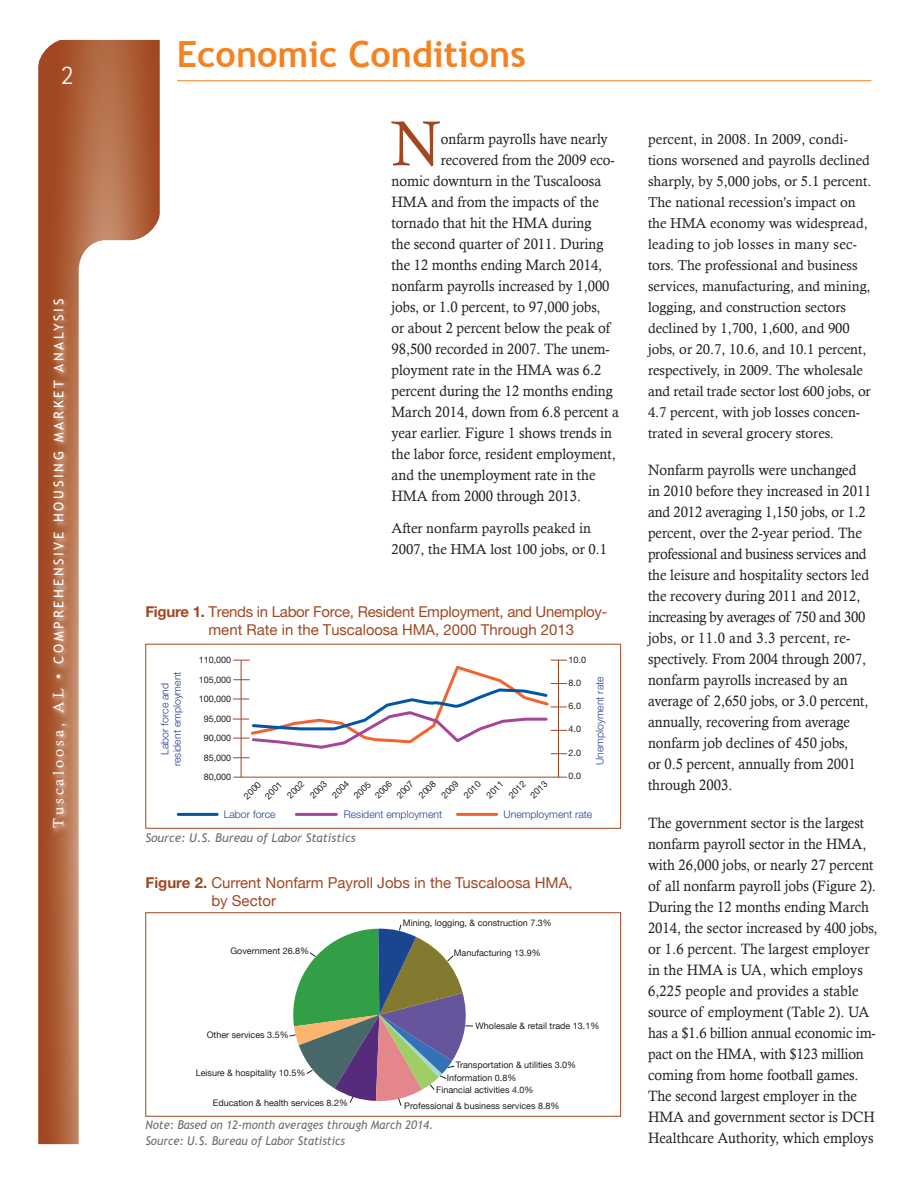
<style>
.page{position:relative;width:918px;height:1188px;background:#fff}
.page>*{position:absolute;margin:0;border:0;box-sizing:border-box;transform-origin:0 0}
.t1{font:63.75px "Calisto";color:#a14722;scale:.95 1}
.t2{font:700 36px "Trebuchet MS";color:#f58220}
.t3{font:300 27px "Rotis Sans Serif";color:#fff}
.t4{font:15px/21px "Calisto";color:#231f20;scale:.95 1}
.t5{font:15px/18px "Helvetica Neue";letter-spacing:-.02em;color:#a14722}
.t6{font:15px/18px "Helvetica Neue";color:#a14722}
.t7{font:14.25px/21px "Calisto";color:#231f20}
.t8{font:13.5px "Trebuchet MS";letter-spacing:.2em;color:#fff}
.t9{font:italic 12px/15.6px "Trebuchet MS";color:#6c6d70;scale:.95 1}
.t10{font:italic 12px "Trebuchet MS";color:#6c6d70}
.t11{font:300 10.5px/12.6px "Helvetica Neue";color:#253f8e;text-align:center}
.t12{font:9px "Helvetica Neue";color:#231f20}
.t13{font:9px/19.5px "Helvetica Neue";color:#231f20;text-align:center}
.s1{font-family:"Calisto";font-size:15px}
.s2{font-weight:700}
.s3{font-style:inherit}
</style>
<div class="page">
<svg style="left:38px;top:40px;width:122px;height:1104px;background:#af633f"></svg>
<svg style="left:79px;top:240px;width:106px;height:904px"></svg>
<svg style="left:38px;top:39px;width:30px;height:30px"></svg>
<svg style="left:130px;top:210px;width:36px;height:36px"></svg>
<img style="left:46px;top:290px;width:31px;height:548px">
<hr style="left:177px;top:80px;width:694px;height:1px;background:#f58220">
<div style="left:145px;top:644px;width:476px;height:185px;border:1px solid #a14722"></div>
<hr style="left:296px;top:813px;width:40px;height:3px;background:#a54499">
<hr style="left:178px;top:813px;width:39px;height:3px;background:#0155a5">
<hr style="left:457px;top:813px;width:40px;height:3px;background:#f2642f">
<hr style="left:234px;top:777px;width:333px;height:1px;background:#a14722">
<hr style="left:241px;top:660px;width:1px;height:117px;background:#a14722">
<hr style="left:558px;top:660px;width:1px;height:117px;background:#a14722">
<svg style="left:233px;top:660px;width:334px;height:98px"></svg>
<div style="left:145px;top:912px;width:476px;height:205px;border:1px solid #a14722"></div>
<svg style="left:289px;top:924px;width:184px;height:182px"></svg>
<h3 class="t3" style="left:61px;top:60px;width:14px">2</h3>
<p class="t8" style="left:51px;top:828px;width:531px;rotate:-90deg"><span class="s1">Tuscaloosa, AL •</span> COMPREHENSIVE HOUSING MARKET ANALYSIS</p>
<p class="t2" style="left:177px;top:32px;width:351px">Economic Conditions</p>
<p class="t1" style="left:392px;top:107px;width:53px">N</p>
<p class="t4" style="left:441px;top:128px;width:185px">onfarm payrolls have nearly recovered from the 2009 eco-</p>
<p class="t4" style="left:391px;top:191px;width:241px">HMA and from the impacts of the tornado that hit the HMA during<br>the second quarter of 2011. During the 12 months ending March 2014, nonfarm payrolls increased by 1,000 jobs, or 1.0 percent, to 97,000 jobs,<br>or about 2 percent below the peak of 98,500 recorded in 2007. The unem&shy;ployment rate in the HMA was 6.2 percent during the 12 months ending March 2014, down from 6.8 percent a year earlier. Figure 1 shows trends in the labor force, resident employment, and the unemployment rate in the HMA from 2000 through 2013.</p>
<p class="t7" style="left:392px;top:517px;width:217px">After nonfarm payrolls peaked in<br>2007, the HMA lost 100 jobs, or 0.1</p>
<p class="t4" style="left:391px;top:170px;width:222px">nomic downturn in the Tuscaloosa</p>
<p class="t5" style="left:209px;top:602px;width:400px;text-indent:-63px"><span class="s2">Figure 1.</span> Trends in Labor Force, Resident Employment, and Unemploy&shy;ment Rate in the <span class="s3">Tuscaloosa HMA,</span> 2000 Through 2013</p>
<p class="t13" style="left:199px;top:650px;width:34px">110,000<br>105,000<br>100,000<br>95,000<br>90,000<br>85,000<br>80,000</p>
<p class="t13" style="left:568px;top:649px;width:19px">10.0</p>
<p class="t11" style="left:158px;top:766px;width:96px;rotate:-90deg">Labor force and resident employment</p>
<p class="t11" style="left:593px;top:765px;width:90px;rotate:-90deg">Unemployment rate</p>
<p class="t13" style="left:568px;top:673px;width:14px">8.0</p>
<p class="t13" style="left:568px;top:696px;width:14px">6.0</p>
<p class="t13" style="left:568px;top:719px;width:14px">4.0</p>
<p class="t13" style="left:568px;top:742px;width:14px">2.0</p>
<p class="t13" style="left:568px;top:766px;width:14px">0.0</p>
<p class="t13" style="left:238px;top:790px;width:22px;rotate:-45deg">2000</p>
<p class="t13" style="left:282px;top:790px;width:22px;rotate:-45deg">2002</p>
<p class="t13" style="left:327px;top:789px;width:22px;rotate:-45deg">2004</p>
<p class="t11" style="left:224px;top:808px;width:53px">Labor force</p>
<p class="t11" style="left:344px;top:808px;width:100px">Resident employment</p>
<p class="t11" style="left:504px;top:808px;width:90px">Unemployment rate</p>
<p class="t13" style="left:260px;top:790px;width:22px;rotate:-45deg">2001</p>
<p class="t13" style="left:304px;top:790px;width:22px;rotate:-45deg">2003</p>
<p class="t13" style="left:348px;top:790px;width:22px;rotate:-45deg">2005</p>
<p class="t13" style="left:369px;top:790px;width:22px;rotate:-45deg">2006</p>
<p class="t13" style="left:391px;top:790px;width:22px;rotate:-45deg">2007</p>
<p class="t13" style="left:413px;top:790px;width:22px;rotate:-45deg">2008</p>
<p class="t13" style="left:436px;top:790px;width:22px;rotate:-45deg">2009</p>
<p class="t13" style="left:458px;top:790px;width:22px;rotate:-45deg">2010</p>
<p class="t13" style="left:481px;top:790px;width:22px;rotate:-45deg">2011</p>
<p class="t13" style="left:503px;top:790px;width:22px;rotate:-45deg">2012</p>
<p class="t13" style="left:525px;top:790px;width:22px;rotate:-45deg">2013</p>
<p class="t10" style="left:145px;top:830px;width:212px">Source: U.S. Bureau of Labor Statistics</p>
<p class="t6" style="left:211px;top:873px;width:363px;text-indent:-66px"><span class="s2">Figure 2.</span> Current Nonfarm Payroll Jobs in the Tuscaloosa HMA, by Sector</p>
<p class="t12" style="left:230px;top:945px;width:80px">Government 26.8%</p>
<p class="t12" style="left:207px;top:1030px;width:84px">Other services 3.5%</p>
<p class="t12" style="left:196px;top:1067px;width:111px">Leisure &amp; hospitality 10.5%</p>
<p class="t12" style="left:403px;top:917px;width:151px">Mining, logging, &amp; construction 7.3%</p>
<p class="t12" style="left:454px;top:948px;width:89px">Manufacturing 13.9%</p>
<p class="t12" style="left:476px;top:1020px;width:125px">Wholesale &amp; retail trade 13.1%</p>
<p class="t12" style="left:456px;top:1060px;width:122px">Transportation &amp; utilities 3.0%</p>
<p class="t12" style="left:436px;top:1084px;width:99px">Financial activities 4.0%</p>
<p class="t12" style="left:447px;top:1072px;width:71px">Information 0.8%</p>
<p class="t12" style="left:213px;top:1097px;width:137px">Education &amp; health services 8.2%</p>
<p class="t12" style="left:404px;top:1100px;width:157px">Professional &amp; business services 8.8%</p>
<p class="t9" style="left:146px;top:1117px;width:304px">Note: Based on 12-month averages through March 2014.<br>Source: U.S. Bureau of Labor Statistics</p>
<p class="t7" style="left:648px;top:129px;width:225px">percent, in 2008. In 2009, condi&shy;tions worsened and payrolls declined sharply, by 5,000 jobs, or 5.1 percent.<br>The national recession’s impact on the HMA economy was widespread, leading to job losses in many sec&shy;tors. The professional and business services, manufacturing, and mining, logging, and construction sectors declined by 1,700, 1,600, and 900 jobs, or 20.7, 10.6, and 10.1 percent, respectively, in 2009. The wholesale and retail trade sector lost 600 jobs, or 4.7 percent, with job losses concen&shy;trated in several grocery stores.</p>
<p class="t4" style="left:648px;top:460px;width:237px">Nonfarm payrolls were unchanged in 2010 before they increased in 2011 and 2012 averaging 1,150 jobs, or 1.2 percent, over the 2-year period. The professional and business services and the leisure and hospitality sectors led the recovery during 2011 and 2012, increasing by averages of 750 and 300 jobs, or 11.0 and 3.3 percent, re&shy;spectively. From 2004 through 2007, nonfarm payrolls increased by an average of 2,650 jobs, or 3.0 percent, annually, recovering from average nonfarm job declines of 450 jobs,<br>or 0.5 percent, annually from 2001 through 2003.</p>
<p class="t4" style="left:648px;top:812px;width:243px">The government sector is the largest nonfarm payroll sector in the HMA, with 26,000 jobs, or nearly 27 percent of all nonfarm payroll jobs (Figure 2).<br>During the 12 months ending March 2014, the sector increased by 400 jobs, or 1.6 percent. The largest employer in the HMA is UA, which employs 6,225 people and provides a stable source of employment (Table 2). UA has a $1.6 billion annual economic im&shy;pact on the HMA, with $123 million coming from home football games.<br>The second largest employer in the HMA and government sector is DCH Healthcare Authority, which employs</p>
</div>
